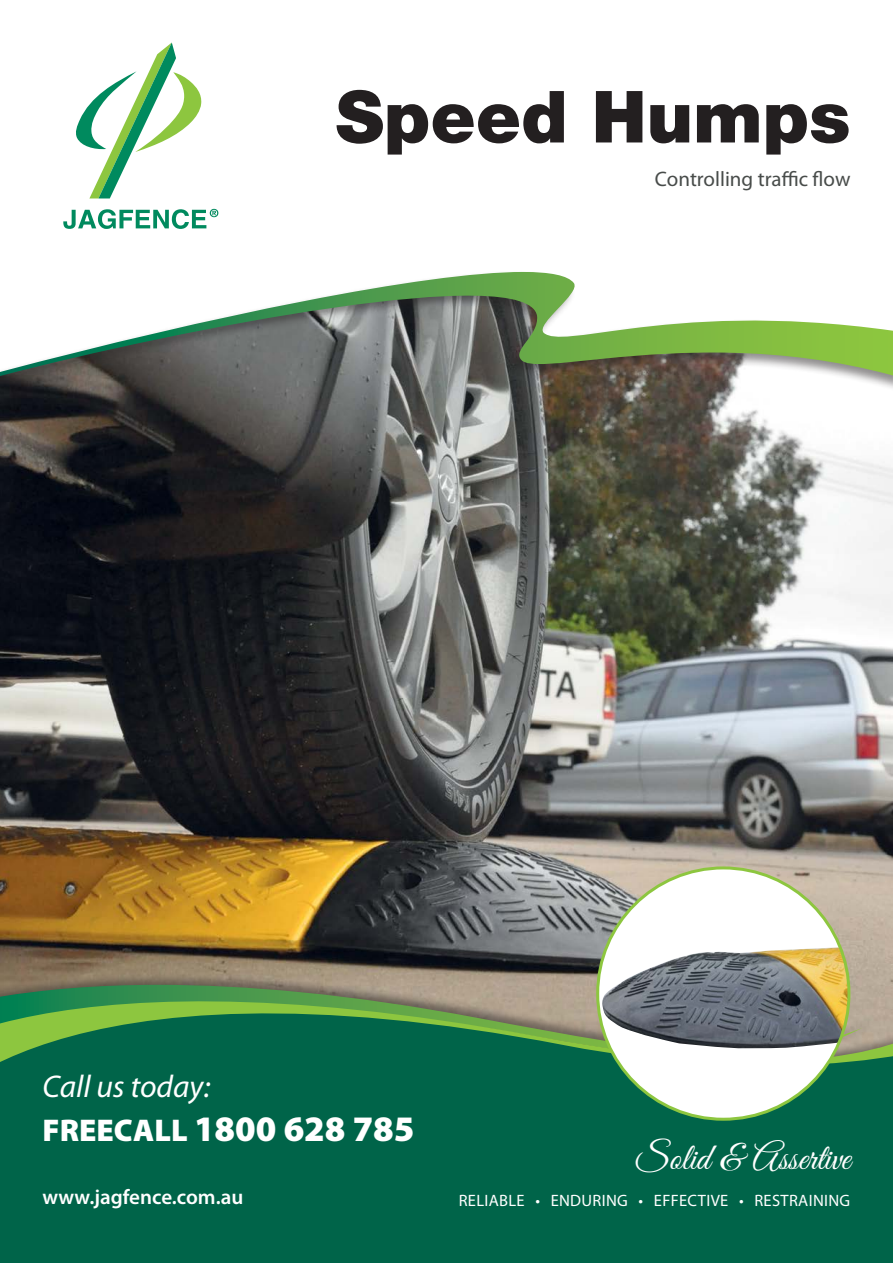
<style>
.page{position:relative;width:893px;height:1263px;background:#fff}
.page>*{position:absolute;margin:0;border:0;box-sizing:border-box;transform-origin:0 0}
.t1{font:900 72px "Helvetica Neue";color:#231f20}
.t2{font:37.5px "Great Vibes";color:#fff}
.t3{font:900 36px "Myriad Pro";color:#fff}
.t4{font:italic 31.5px "Myriad Pro";color:#fff}
.t5{font:21px "Myriad Pro";color:#484c4a}
.t6{font:600 21px "Myriad Pro";color:#fff}
.t7{font:16.5px "Myriad Pro";letter-spacing:.02em;color:#fff}
.s1{font-size:31.5px}
</style>
<div class="page">
<img style="left:0;top:393px;width:893px;height:530px">
<div style="left:0;top:270px;width:893px;height:123px;background:#231f20;opacity:.5"></div>
<svg style="left:0;top:270px;width:893px;height:106px"></svg>
<svg style="left:63px;top:209px;width:155px;height:20px"></svg>
<svg style="left:76px;top:43px;width:126px;height:155px"></svg>
<svg style="left:0;top:923px;width:893px;height:340px;background:#216c4d"></svg>
<div style="left:598px;top:868px;width:251px;height:251px;background:#fff;border-radius:50%"></div>
<img style="left:602px;top:947px;width:247px;height:101px">
<h1 class="t1" style="left:336px;top:74px;width:516px">Speed Humps</h1>
<p class="t5" style="left:655px;top:166px;width:197px">Controlling traffic flow</p>
<h3 class="t4" style="left:43px;top:1070px;width:169px">Call us today:</h3>
<h3 class="t3" style="left:43px;top:1108px;width:374px"><span class="s1">FREECALL</span> 1800 628 785</h3>
<p class="t6" style="left:43px;top:1185px;width:202px">www.jagfence.com.au</p>
<h2 class="t2" style="left:636px;top:1137px;width:216px">Solid &amp; Assertive</h2>
<p class="t7" style="left:459px;top:1190px;width:393px">RELIABLE • ENDURING • EFFECTIVE • RESTRAINING</p>
</div>
